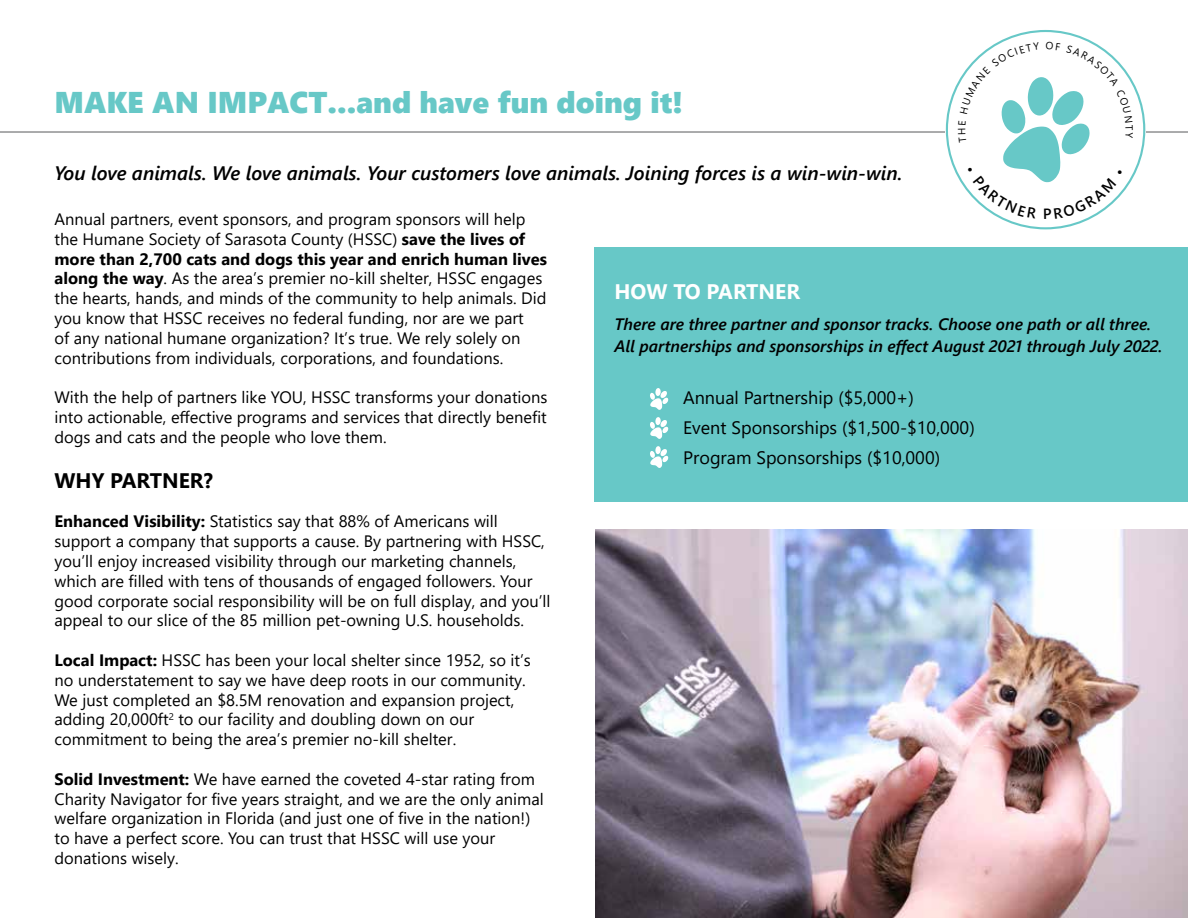
<style>
.page{position:relative;width:1188px;height:918px;background:#fff}
.page>*{position:absolute;margin:0;border:0;box-sizing:border-box;transform-origin:0 0}
.t1{font:30px "Segoe UI Black";color:#67c8c7}
.t2{font:700 21px "Segoe UI";color:#fff}
.t3{font:700 21px "Segoe UI";color:#000}
.t4{font:italic 600 19.5px "Segoe UI";color:#000}
.t5{font:18px/30px "Segoe UI";color:#000}
.t6{font:16.5px/19.8px "Segoe UI";color:#000}
.t7{font:italic 600 16.5px/21.6px "Segoe UI";color:#000}
.s1{font-weight:700}
</style>
<div class="page">
<img style="left:595px;top:530px;width:593px;height:388px">
<div style="left:594px;top:247px;width:594px;height:255px;background:#67c8c7"></div>
<svg style="left:650px;top:388px;width:18px;height:22px"></svg>
<svg style="left:650px;top:446px;width:18px;height:22px"></svg>
<svg style="left:650px;top:417px;width:18px;height:22px"></svg>
<hr style="left:0;top:132px;width:1188px;height:1px;background:#58595b">
<div style="left:945px;top:29px;width:201px;height:205px;background:#fff"></div>
<svg style="left:958px;top:42px;width:175px;height:177px"></svg>
<h1 class="t1" style="left:54px;top:81px;width:630px">MAKE AN IMPACT...and have fun doing it!</h1>
<p class="t4" style="left:54px;top:155px;width:850px">You love animals. We love animals. Your customers love animals. Joining forces is a win-win-win.</p>
<p class="t6" style="left:54px;top:208px;width:494px">Annual partners, event sponsors, and program sponsors will help the Humane Society of Sarasota County (HSSC) <span class="s1">save the lives of more than 2,700 cats and dogs this year and enrich human lives along the way</span>. As the area’s premier no-kill shelter, HSSC engages the hearts, hands, and minds of the community to help animals. Did you know that HSSC receives no federal funding, nor are we part<br>of any national humane organization? It’s true. We rely solely on contributions from individuals, corporations, and foundations.</p>
<p class="t6" style="left:54px;top:386px;width:495px;text-align:justify">With the help of partners like YOU, HSSC transforms your donations into actionable, effective programs and services that directly benefit dogs and cats and the people who love them.</p>
<p class="t3" style="left:54px;top:461px;width:160px">WHY PARTNER?</p>
<p class="t6" style="left:54px;top:510px;width:498px"><span class="s1">Enhanced Visibility:</span> Statistics say that 88% of Americans will support a company that supports a cause. By partnering with HSSC, you’ll enjoy increased visibility through our marketing channels, which are filled with tens of thousands of engaged followers. Your good corporate social responsibility will be on full display, and you’ll appeal to our slice of the 85 million pet-owning U.S. households.</p>
<p class="t6" style="left:54px;top:649px;width:478px"><span class="s1">Local Impact:</span> HSSC has been your local shelter since 1952, so it’s no understatement to say we have deep roots in our community.<br>We just completed an $8.5M renovation and expansion project, adding 20,000ft<sup>2</sup> to our facility and doubling down on our commitment to being the area’s premier no-kill shelter.</p>
<p class="t6" style="left:54px;top:768px;width:491px"><span class="s1">Solid Investment:</span> We have earned the coveted 4-star rating from Charity Navigator for five years straight, and we are the only animal welfare organization in Florida (and just one of five in the nation!) to have a perfect score. You can trust that HSSC will use your donations wisely.</p>
<p class="t2" style="left:614px;top:271px;width:187px">HOW TO PARTNER</p>
<p class="t7" style="left:614px;top:311px;width:550px">There are three partner and sponsor tracks. Choose one path or all three.<br>All partnerships and sponsorships in effect August 2021 through July 2022.</p>
<p class="t5" style="left:683px;top:381px;width:293px">Annual Partnership ($5,000+)<br>Event Sponsorships ($1,500-$10,000)<br>Program Sponsorships ($10,000)</p>
</div>
